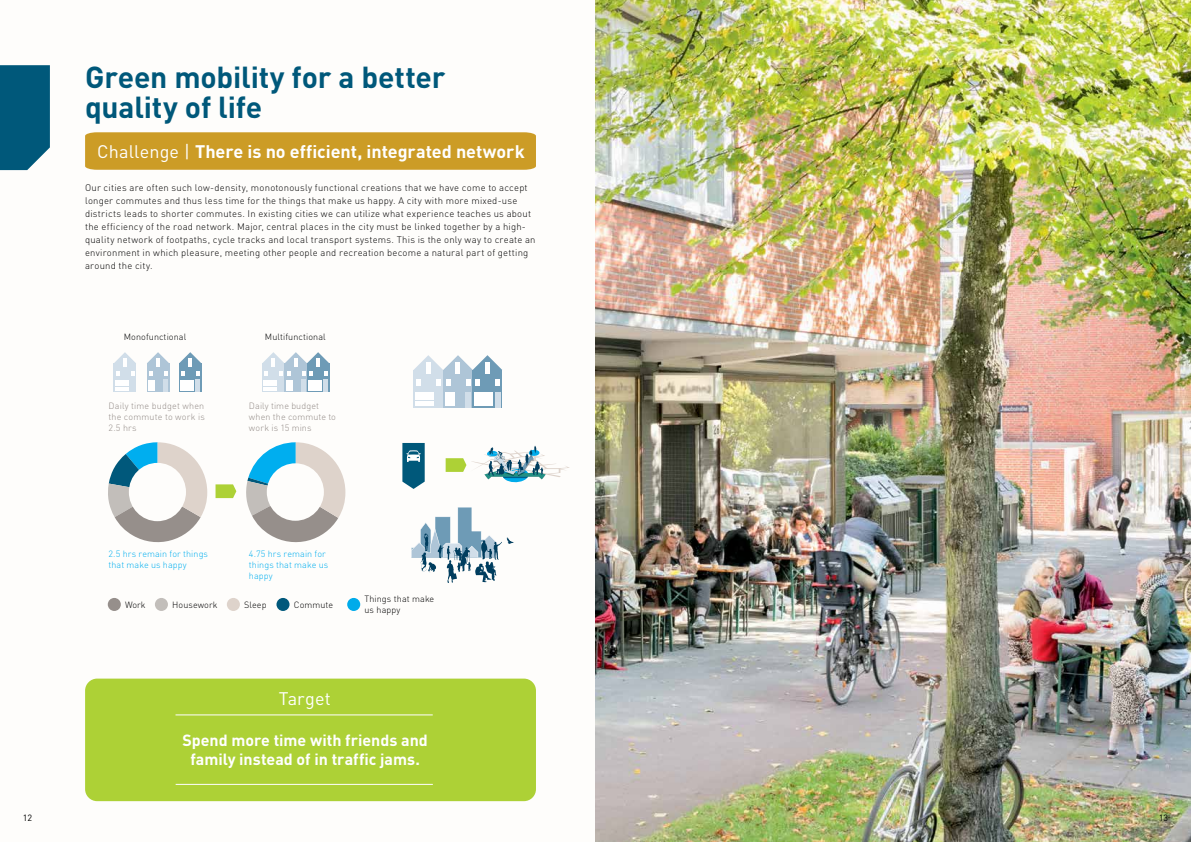
<style>
.page{position:relative;width:1191px;height:842px;background:#fff}
.page>*{position:absolute;margin:0;border:0;box-sizing:border-box;transform-origin:0 0}
.t1{font:700 30px/30px "DINOT";letter-spacing:-.01em;color:#00587a}
.t2{font:700 18px "DINOT";color:#fff}
.t3{font:18px "DINOT";letter-spacing:.005em;color:#fff}
.t4{font:700 16px/19px "DINOT";color:#fff;text-align:center}
.t5{font:300 9.5px/13px "DINOT";letter-spacing:.025em;color:#000}
.t6{font:300 9px/11px "DINOT";letter-spacing:.015em;color:#938b87;text-align:justify}
.t7{font:300 9px/11px "DINOT";letter-spacing:.01em;color:#00aeef}
.t8{font:300 9px/11px "DINOT";letter-spacing:.01em;color:#000}
.t9{font:300 9px "DINOT";letter-spacing:.01em;color:#000101}
.t10{font:9px "DINOT";color:#000}
.s1{font-weight:400}
</style>
<div class="page">
<div style="left:0;top:0;width:595px;height:842px;background:#fefdfb"></div>
<div style="left:85px;top:679px;width:451px;height:122px;background:#add136;border-radius:12px"></div>
<hr style="left:175px;top:714px;width:258px;height:1px;background:#fff">
<hr style="left:176px;top:784px;width:257px;height:1px;background:#fff">
<svg style="left:0;top:65px;width:50px;height:105px;background:#0d6080"></svg>
<div style="left:413px;top:370px;width:30px;height:38px;background:#d1dee9"></div>
<div style="left:426px;top:363px;width:5px;height:11px;background:#fff"></div>
<svg style="left:416px;top:380px;width:5px;height:6px"></svg>
<div style="left:415px;top:392px;width:18px;height:8px;background:#fff"></div>
<hr style="left:415px;top:401px;width:18px;height:4px;background:#fff">
<div style="left:443px;top:370px;width:30px;height:38px;background:#aec5d7"></div>
<div style="left:455px;top:363px;width:5px;height:11px;background:#fff"></div>
<svg style="left:436px;top:380px;width:15px;height:6px"></svg>
<div style="left:445px;top:392px;width:9px;height:13px;background:#fff"></div>
<div style="left:465px;top:392px;width:6px;height:16px;background:#d1dee9"></div>
<div style="left:472px;top:370px;width:30px;height:38px;background:#6e9bb6"></div>
<svg style="left:414px;top:355px;width:88px;height:15px"></svg>
<div style="left:485px;top:363px;width:5px;height:11px;background:#fff"></div>
<svg style="left:466px;top:380px;width:14px;height:6px"></svg>
<svg style="left:495px;top:380px;width:5px;height:6px"></svg>
<div style="left:474px;top:392px;width:18px;height:13px;background:#fff"></div>
<div style="left:495px;top:392px;width:5px;height:16px;background:#d1dee9"></div>
<svg style="left:411px;top:507px;width:103px;height:76px"></svg>
<div style="left:227px;top:598px;width:13px;height:13px;background:#ded3cb;border-radius:50%"></div>
<div style="left:155px;top:598px;width:13px;height:13px;background:#c2beba;border-radius:50%"></div>
<div style="left:347px;top:598px;width:13px;height:13px;background:#00abea;border-radius:50%"></div>
<div style="left:108px;top:598px;width:13px;height:13px;background:#968f8b;border-radius:50%"></div>
<div style="left:276px;top:598px;width:13px;height:13px;background:#00587b;border-radius:50%"></div>
<svg style="left:402px;top:443px;width:23px;height:46px"></svg>
<svg style="left:108px;top:442px;width:99px;height:101px"></svg>
<div style="left:129px;top:463px;width:57px;height:58px;background:#fefdfb;border-radius:50%"></div>
<div style="left:114px;top:363px;width:22px;height:29px;background:#d1dee9"></div>
<svg style="left:114px;top:352px;width:22px;height:24px"></svg>
<div style="left:115px;top:380px;width:14px;height:6px;background:#fff"></div>
<hr style="left:115px;top:387px;width:14px;height:3px;background:#fff">
<div style="left:147px;top:363px;width:22px;height:29px;background:#aec5d7"></div>
<svg style="left:147px;top:352px;width:22px;height:24px"></svg>
<div style="left:148px;top:380px;width:7px;height:10px;background:#fff"></div>
<hr style="left:164px;top:380px;width:4px;height:12px;background:#d1dee9">
<svg style="left:179px;top:376px;width:22px;height:16px"></svg>
<svg style="left:179px;top:352px;width:22px;height:24px"></svg>
<div style="left:180px;top:380px;width:14px;height:10px;background:#fff"></div>
<hr style="left:196px;top:380px;width:4px;height:12px;background:#d1dee9">
<div style="left:262px;top:363px;width:23px;height:29px;background:#d1dee9"></div>
<div style="left:264px;top:380px;width:13px;height:6px;background:#fff"></div>
<hr style="left:263px;top:387px;width:14px;height:3px;background:#fff">
<div style="left:285px;top:363px;width:22px;height:29px;background:#aec5d7"></div>
<div style="left:286px;top:380px;width:7px;height:10px;background:#fff"></div>
<div style="left:301px;top:380px;width:5px;height:12px;background:#d1dee9"></div>
<svg style="left:307px;top:376px;width:22px;height:16px"></svg>
<svg style="left:263px;top:352px;width:66px;height:24px"></svg>
<div style="left:308px;top:380px;width:14px;height:10px;background:#fff"></div>
<hr style="left:324px;top:380px;width:4px;height:12px;background:#d1dee9">
<svg style="left:246px;top:442px;width:99px;height:101px"></svg>
<div style="left:267px;top:463px;width:57px;height:58px;background:#fefdfb;border-radius:50%"></div>
<svg style="left:215px;top:484px;width:21px;height:14px"></svg>
<svg style="left:445px;top:446px;width:125px;height:37px"></svg>
<div style="left:85px;top:132px;width:451px;height:38px;background:#cc9c26"></div>
<img style="left:595px;top:0;width:596px;height:842px">
<h1 class="t1" style="left:85px;top:61px;width:362px">Green mobility for a better quality of life</h1>
<h2 class="t2" style="left:97px;top:140px;width:429px"><span class="s1">Challenge |</span> There is no efficient, integrated network</h2>
<p class="t5" style="left:85px;top:181px;width:452px">Our cities are often such low-density, monotonously functional creations that we have come to accept longer commutes and thus less time for the things that make us happy. A city with more mixed-use districts leads to shorter commutes. In existing cities we can utilize what experience teaches us about the efficiency of the road network. Major, central places in the city must be linked together by a high&shy;quality network of footpaths, cycle tracks and local transport systems. This is the only way to create an environment in which pleasure, meeting other people and recreation become a natural part of getting around the city.</p>
<p class="t9" style="left:124px;top:331px;width:64px">Monofunctional</p>
<p class="t6" style="left:108px;top:401px;width:98px">Daily time budget when the commute to work is 2.5 hrs</p>
<p class="t9" style="left:265px;top:331px;width:62px">Multifunctional</p>
<p class="t6" style="left:249px;top:400px;width:89px;text-align:left">Daily time budget when the commute to work is 15 mins</p>
<p class="t7" style="left:249px;top:548px;width:81px">4.75 hrs remain for things that make us happy</p>
<p class="t7" style="left:108px;top:548px;width:101px">2.5 hrs remain for things that make us happy</p>
<p class="t8" style="left:172px;top:599px;width:47px">Housework</p>
<p class="t8" style="left:244px;top:599px;width:24px">Sleep</p>
<p class="t8" style="left:364px;top:593px;width:71px">Things that make us happy</p>
<p class="t8" style="left:125px;top:599px;width:22px">Work</p>
<p class="t8" style="left:294px;top:599px;width:41px">Commute</p>
<h2 class="t3" style="left:279px;top:687px;width:53px">Target</h2>
<h3 class="t4" style="left:182px;top:730px;width:247px">Spend more time with friends and family instead of in traffic jams.</h3>
<p class="t10" style="left:23px;top:812px;width:11px">12</p>
<p class="t10" style="left:1158px;top:812px;width:11px">13</p>
</div>
